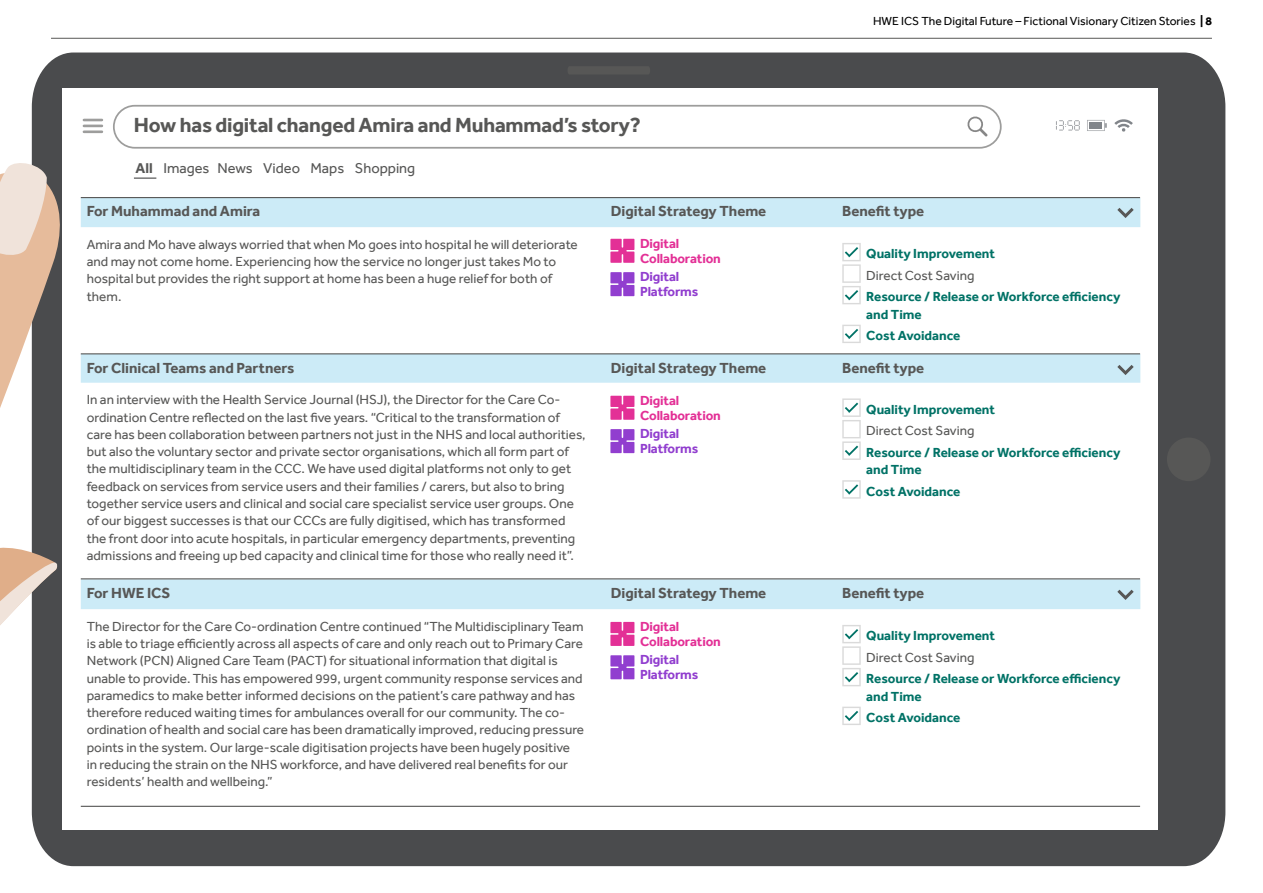
<style>
.page{position:relative;width:1263px;height:893px;background:#fff}
.page>*{position:absolute;margin:0;border:0;box-sizing:border-box;transform-origin:0 0}
.t1{font:700 21px "Effra";letter-spacing:-.01em;color:#575756}
.t2{font:700 15px "Effra";color:#575756}
.t3{font:14.55px "Effra";color:#575756}
.t4{font:13.5px/17.2px "Effra";color:#575756}
.t5{font:700 13.5px/17.2px "Effra";color:#007266}
.t6{font:700 13.5px/15px "Effra";letter-spacing:-.01em;color:#e33096}
.t7{font:700 13.5px/15px "Effra";letter-spacing:-.01em;color:#913ecf}
.t8{font:12px "Effra";color:#000}
.s1{font-weight:700}
</style>
<div class="page">
<div style="left:32px;top:53px;width:1193px;height:813px;background:#4a4b4d"></div>
<div style="left:62px;top:89px;width:1095px;height:741px;background:#fff"></div>
<svg style="left:567px;top:66px;width:83px;height:9px"></svg>
<div style="left:1167px;top:437px;width:43px;height:44px;background:#575756;border-radius:50%"></div>
<svg style="left:0;top:167px;width:64px;height:699px"></svg>
<svg style="left:0;top:543px;width:58px;height:323px"></svg>
<svg style="left:0;top:159px;width:47px;height:101px;background:#e9d6ca"></svg>
<svg style="left:1056px;top:120px;width:24px;height:11px"></svg>
<svg style="left:1087px;top:120px;width:20px;height:11px"></svg>
<div style="left:1089px;top:122px;width:13px;height:7px;background:#81858a"></div>
<svg style="left:1114px;top:119px;width:19px;height:13px"></svg>
<svg style="left:84px;top:119px;width:18px;height:8px"></svg>
<hr style="left:84px;top:130px;width:18px;height:3px;background:#9d9d9c">
<div style="left:113px;top:105px;width:889px;height:44px;border:2px solid #9d9d9c;border-radius:21px"></div>
<svg style="left:967px;top:116px;width:20px;height:21px"></svg>
<svg style="left:81px;top:198px;width:1059px;height:411px"></svg>
<svg style="left:842px;top:243px;width:19px;height:61px"></svg>
<svg style="left:842px;top:325px;width:19px;height:18px"></svg>
<svg style="left:842px;top:398px;width:19px;height:62px"></svg>
<svg style="left:842px;top:480px;width:19px;height:19px"></svg>
<svg style="left:842px;top:625px;width:19px;height:61px"></svg>
<svg style="left:842px;top:707px;width:19px;height:18px"></svg>
<svg style="left:1114px;top:205px;width:23px;height:15px"></svg>
<hr style="left:81px;top:578px;width:1059px;height:1px;background:#575756">
<hr style="left:81px;top:806px;width:1059px;height:1px;background:#575756">
<svg style="left:1114px;top:362px;width:23px;height:15px"></svg>
<svg style="left:1114px;top:586px;width:23px;height:16px"></svg>
<svg style="left:134px;top:178px;width:22px;height:1px"></svg>
<svg style="left:610px;top:239px;width:24px;height:24px"></svg>
<svg style="left:610px;top:396px;width:24px;height:24px"></svg>
<svg style="left:610px;top:622px;width:24px;height:24px"></svg>
<hr style="left:81px;top:197px;width:1059px;height:1px;background:#575756">
<hr style="left:81px;top:353px;width:1059px;height:1px;background:#575756">
<svg style="left:610px;top:272px;width:24px;height:24px"></svg>
<svg style="left:610px;top:429px;width:24px;height:24px"></svg>
<svg style="left:610px;top:655px;width:24px;height:24px"></svg>
<hr style="left:51px;top:38px;width:1161px;height:1px;background:#575756">
<h1 class="t1" style="left:134px;top:112px;width:508px">How has digital changed Amira and Muhammad’s story?</h1>
<p class="t3" style="left:136px;top:160px;width:281px"><span class="s1">All</span> Images News Video Maps Shopping</p>
<p class="t8" style="left:873px;top:14px;width:340px">HWE ICS The Digital Future – Fictional Visionary Citizen Stories <span class="s1">| 8</span></p>
<p class="t2" style="left:87px;top:202px;width:175px">For Muhammad and Amira</p>
<p class="t2" style="left:611px;top:202px;width:157px">Digital Strategy Theme</p>
<p class="t2" style="left:842px;top:202px;width:84px">Benefit type</p>
<p class="t4" style="left:87px;top:236px;width:492px">Amira and Mo have always worried that when Mo goes into hospital he will deteriorate and may not come home. Experiencing how the service no longer just takes Mo to hospital but provides the right support at home has been a huge relief for both of them.</p>
<p class="t5" style="left:866px;top:245px;width:130px">Quality Improvement</p>
<p class="t6" style="left:640px;top:236px;width:82px">Digital<br>Collaboration</p>
<p class="t4" style="left:866px;top:267px;width:110px">Direct Cost Saving</p>
<p class="t5" style="left:866px;top:288px;width:256px">Resource / Release or Workforce efficiency and Time</p>
<p class="t5" style="left:866px;top:327px;width:95px">Cost Avoidance</p>
<p class="t7" style="left:640px;top:269px;width:60px">Digital<br>Platforms</p>
<p class="t2" style="left:87px;top:359px;width:209px">For Clinical Teams and Partners</p>
<p class="t2" style="left:611px;top:359px;width:157px">Digital Strategy Theme</p>
<p class="t2" style="left:842px;top:359px;width:84px">Benefit type</p>
<p class="t4" style="left:87px;top:391px;width:500px">In an interview with the Health Service Journal (HSJ), the Director for the Care Co&shy;ordination Centre reflected on the last five years. “Critical to the transformation of care has been collaboration between partners not just in the NHS and local authorities, but also the voluntary sector and private sector organisations, which all form part of the multidisciplinary team in the CCC. We have used digital platforms not only to get feedback on services from service users and their families / carers, but also to bring together service users and clinical and social care specialist service user groups. One of our biggest successes is that our CCCs are fully digitised, which has transformed the front door into acute hospitals, in particular emergency departments, preventing admissions and freeing up bed capacity and clinical time for those who really need it”.</p>
<p class="t5" style="left:866px;top:401px;width:130px">Quality Improvement</p>
<p class="t6" style="left:640px;top:393px;width:82px">Digital<br>Collaboration</p>
<p class="t4" style="left:866px;top:422px;width:110px">Direct Cost Saving</p>
<p class="t5" style="left:866px;top:444px;width:256px">Resource / Release or Workforce efficiency and Time</p>
<p class="t5" style="left:866px;top:482px;width:95px">Cost Avoidance</p>
<p class="t7" style="left:640px;top:426px;width:60px">Digital<br>Platforms</p>
<p class="t2" style="left:87px;top:584px;width:85px">For HWE ICS</p>
<p class="t2" style="left:611px;top:584px;width:157px">Digital Strategy Theme</p>
<p class="t2" style="left:842px;top:584px;width:84px">Benefit type</p>
<p class="t4" style="left:87px;top:618px;width:499px">The Director for the Care Co-ordination Centre continued “The Multidisciplinary Team is able to triage efficiently across all aspects of care and only reach out to Primary Care Network (PCN) Aligned Care Team (PACT) for situational information that digital is unable to provide. This has empowered 999, urgent community response services and paramedics to make better informed decisions on the patient’s care pathway and has therefore reduced waiting times for ambulances overall for our community. The co&shy;ordination of health and social care has been dramatically improved, reducing pressure points in the system. Our large-scale digitisation projects have been hugely positive<br>in reducing the strain on the NHS workforce, and have delivered real benefits for our residents’ health and wellbeing.”</p>
<p class="t5" style="left:866px;top:627px;width:130px">Quality Improvement</p>
<p class="t6" style="left:640px;top:619px;width:82px">Digital<br>Collaboration</p>
<p class="t4" style="left:866px;top:648px;width:110px">Direct Cost Saving</p>
<p class="t5" style="left:866px;top:670px;width:256px">Resource / Release or Workforce efficiency and Time</p>
<p class="t5" style="left:866px;top:709px;width:95px">Cost Avoidance</p>
<p class="t7" style="left:640px;top:652px;width:60px">Digital<br>Platforms</p>
</div>
